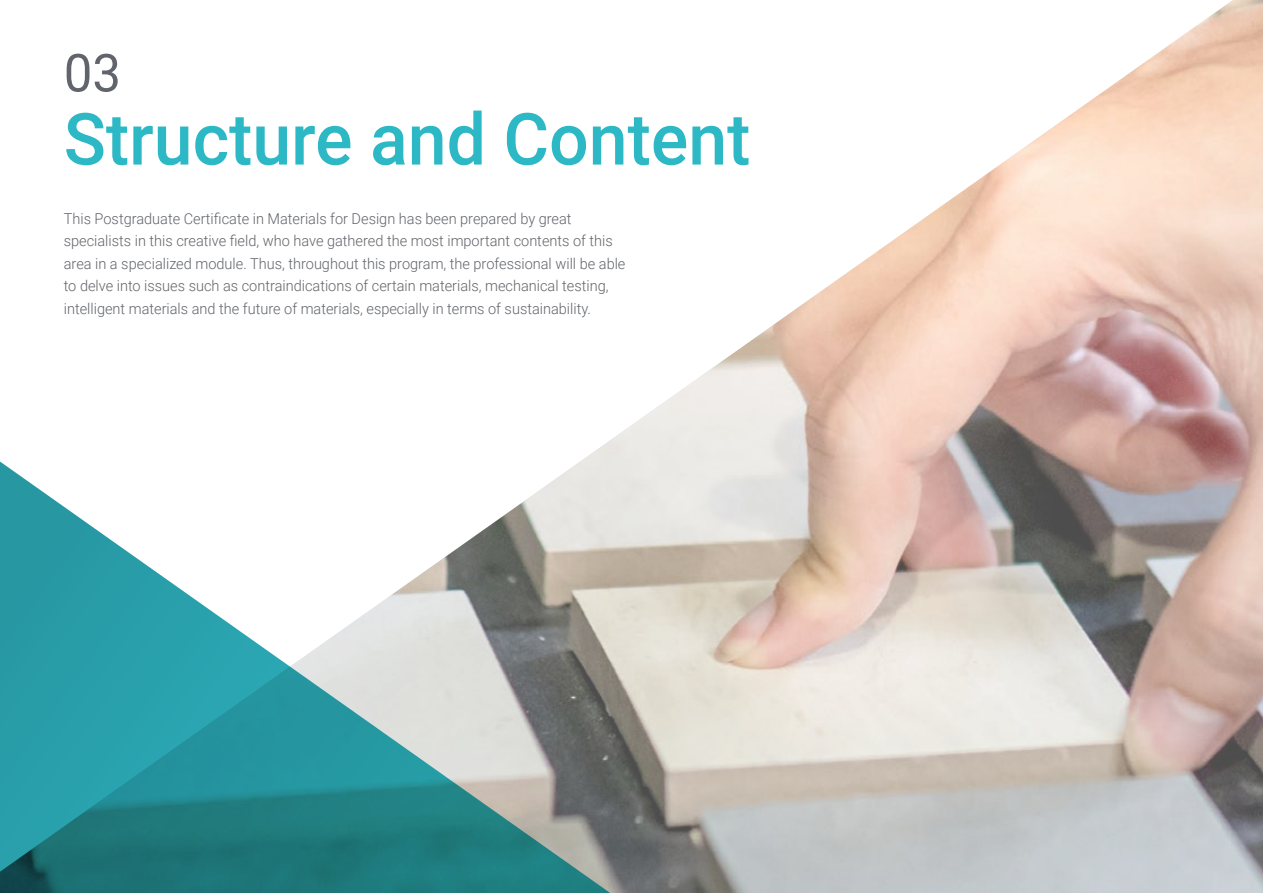
<style>
.page{position:relative;width:1263px;height:893px;background:#fff}
.page>*{position:absolute;margin:0;border:0;box-sizing:border-box;transform-origin:0 0}
.t1{font:500 72px "Roboto";color:#2db8c5}
.t2{font:52.5px "Roboto";color:#61646a}
.t3{font:300 15px/22.5px "Roboto";color:#61646a}
</style>
<div class="page">
<img style="left:602px;top:0;width:661px;height:893px">
<svg style="left:0;top:446px;width:640px;height:447px"></svg>
<h2 class="t2" style="left:64px;top:36px;width:59px">03</h2>
<h1 class="t1" style="left:64px;top:89px;width:688px">Structure and Content</h1>
<p class="t3" style="left:64px;top:207px;width:563px">This Postgraduate Certificate in Materials for Design has been prepared by great specialists in this creative field, who have gathered the most important contents of this area in a specialized module. Thus, throughout this program, the professional will be able to delve into issues such as contraindications of certain materials, mechanical testing, intelligent materials and the future of materials, especially in terms of sustainability.</p>
</div>
